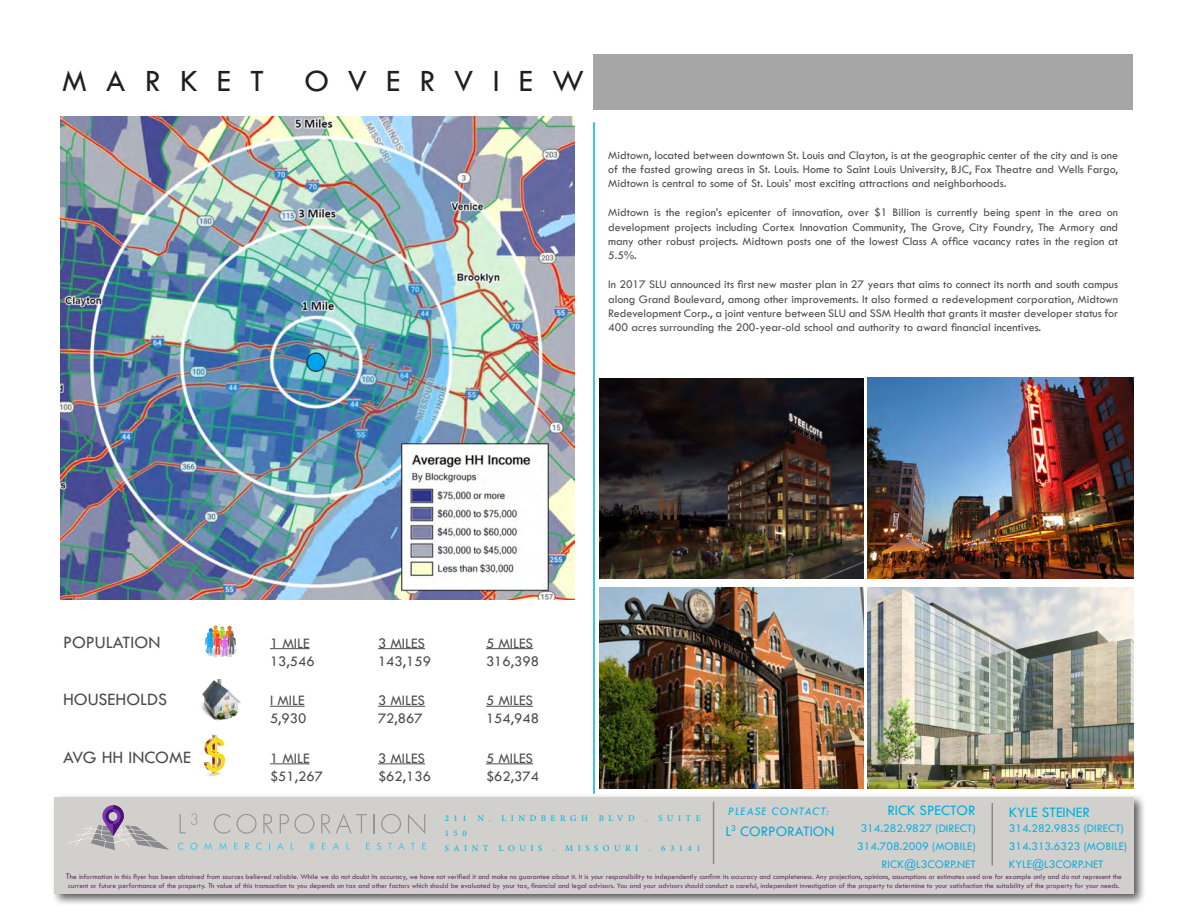
<style>
.page{position:relative;width:1188px;height:918px;background:#fff}
.page>*{position:absolute;margin:0;border:0;box-sizing:border-box;transform-origin:0 0}
.t1{font:32.1px "Tw Cen";letter-spacing:.595em;color:#231f20}
.t2{font:18px "Tw Cen";color:#231f20}
.t3{font:15px "Tw Cen";color:#231f20}
.t4{font:15px "Tw Cen";color:#00b0da}
.t5{font:12px/14.4px "Tw Cen";color:#231f20;text-align:justify}
.t6{font:12px "Tw Cen";color:#13b0db}
.t7{font:italic 12px "Tw Cen";letter-spacing:.07em;color:#13b0db}
.t8{font:8.7px/15px "Minion Pro";letter-spacing:.5em;color:#00b0da}
.t9{font:7.5px/9px "Tw Cen";color:#653166;text-align:center}
.s1{font-size:9px}
</style>
<div class="page">
<div style="left:593px;top:54px;width:540px;height:56px;background:#a7a6a6"></div>
<hr style="left:593px;top:122px;width:2px;height:672px;background:#00b0da">
<img style="left:61px;top:116px;width:514px;height:484px">
<hr style="left:270px;top:648px;width:40px;height:1px;background:#231f20">
<hr style="left:378px;top:648px;width:47px;height:1px;background:#231f20">
<hr style="left:486px;top:648px;width:47px;height:1px;background:#231f20">
<hr style="left:270px;top:706px;width:35px;height:1px;background:#231f20">
<hr style="left:378px;top:706px;width:47px;height:1px;background:#231f20">
<hr style="left:486px;top:706px;width:47px;height:1px;background:#231f20">
<hr style="left:270px;top:763px;width:40px;height:1px;background:#231f20">
<hr style="left:378px;top:763px;width:47px;height:1px;background:#231f20">
<hr style="left:486px;top:763px;width:47px;height:1px;background:#231f20">
<img style="left:599px;top:378px;width:264px;height:201px">
<img style="left:599px;top:588px;width:264px;height:200px">
<img style="left:868px;top:588px;width:266px;height:200px">
<img style="left:205px;top:625px;width:32px;height:33px">
<img style="left:201px;top:679px;width:39px;height:41px">
<svg style="left:204px;top:734px;width:21px;height:42px"></svg>
<img style="left:868px;top:377px;width:266px;height:202px">
<div style="left:51px;top:794px;width:1096px;height:112px;background:#231f20;opacity:.75"></div>
<div style="left:55px;top:797px;width:1079px;height:97px;background:#d2d0cd"></div>
<svg style="left:180px;top:814px;width:17px;height:19px"></svg>
<svg style="left:214px;top:814px;width:16px;height:20px"></svg>
<svg style="left:237px;top:814px;width:20px;height:20px"></svg>
<svg style="left:263px;top:814px;width:10px;height:19px"></svg>
<svg style="left:280px;top:814px;width:34px;height:20px"></svg>
<svg style="left:321px;top:814px;width:46px;height:19px"></svg>
<svg style="left:373px;top:814px;width:1px;height:19px"></svg>
<svg style="left:381px;top:814px;width:20px;height:20px"></svg>
<svg style="left:408px;top:814px;width:17px;height:20px"></svg>
<svg style="left:67px;top:805px;width:103px;height:45px"></svg>
<svg style="left:178px;top:843px;width:5px;height:7px"></svg>
<svg style="left:190px;top:843px;width:7px;height:7px"></svg>
<svg style="left:204px;top:842px;width:8px;height:8px"></svg>
<svg style="left:219px;top:842px;width:8px;height:8px"></svg>
<svg style="left:234px;top:843px;width:4px;height:7px"></svg>
<svg style="left:245px;top:843px;width:4px;height:7px"></svg>
<svg style="left:256px;top:843px;width:5px;height:7px"></svg>
<svg style="left:277px;top:842px;width:6px;height:8px"></svg>
<svg style="left:310px;top:843px;width:5px;height:7px"></svg>
<svg style="left:322px;top:843px;width:4px;height:7px"></svg>
<svg style="left:333px;top:842px;width:6px;height:8px"></svg>
<svg style="left:346px;top:843px;width:4px;height:7px"></svg>
<svg style="left:366px;top:843px;width:4px;height:7px"></svg>
<svg style="left:377px;top:843px;width:4px;height:7px"></svg>
<svg style="left:388px;top:843px;width:4px;height:7px"></svg>
<svg style="left:398px;top:842px;width:7px;height:8px"></svg>
<svg style="left:411px;top:843px;width:4px;height:7px"></svg>
<svg style="left:422px;top:843px;width:4px;height:7px"></svg>
<hr style="left:713px;top:802px;width:1px;height:62px;background:#8a8a8d">
<hr style="left:992px;top:803px;width:1px;height:63px;background:#8a8a8d">
<p class="t1" style="left:62px;top:62px;width:524px">MARKET OVERVIEW</p>
<p class="t5" style="left:608px;top:148px;width:511px">Midtown, located between downtown St. Louis and Clayton, is at the geographic center of the city and is one of the fasted growing areas in St. Louis. Home to Saint Louis University, BJC, Fox Theatre and Wells Fargo, Midtown is central to some of St. Louis’ most exciting attractions and neighborhoods.</p>
<p class="t5" style="left:608px;top:205px;width:512px">Midtown is the region’s epicenter of innovation, over $1 Billion is currently being spent in the area on development projects including Cortex Innovation Community, The Grove, City Foundry, The Armory and many other robust projects. Midtown posts one of the lowest Class A office vacancy rates in the region at 5.5%.</p>
<p class="t5" style="left:608px;top:277px;width:512px">In 2017 SLU announced its first new master plan in 27 years that aims to connect its north and south campus along Grand Boulevard, among other improvements. It also formed a redevelopment corporation, Midtown Redevelopment Corp., a joint venture between SLU and SSM Health that grants it master developer status for 400 acres surrounding the 200-year-old school and authority to award financial incentives.</p>
<h2 class="t2" style="left:63px;top:631px;width:99px">POPULATION</h2>
<p class="t3" style="left:270px;top:634px;width:41px">1 MILE</p>
<p class="t3" style="left:378px;top:634px;width:49px">3 MILES</p>
<p class="t3" style="left:486px;top:634px;width:49px">5 MILES</p>
<p class="t3" style="left:270px;top:652px;width:46px">13,546</p>
<p class="t3" style="left:378px;top:652px;width:54px">143,159</p>
<p class="t3" style="left:486px;top:652px;width:54px">316,398</p>
<h2 class="t2" style="left:63px;top:689px;width:106px">HOUSEHOLDS</h2>
<p class="t3" style="left:270px;top:691px;width:36px">I MILE</p>
<p class="t3" style="left:378px;top:691px;width:49px">3 MILES</p>
<p class="t3" style="left:486px;top:691px;width:49px">5 MILES</p>
<p class="t3" style="left:270px;top:709px;width:38px">5,930</p>
<p class="t3" style="left:378px;top:709px;width:46px">72,867</p>
<p class="t3" style="left:486px;top:709px;width:54px">154,948</p>
<h2 class="t2" style="left:63px;top:746px;width:129px">AVG HH INCOME</h2>
<p class="t3" style="left:270px;top:749px;width:41px">1 MILE</p>
<p class="t3" style="left:378px;top:749px;width:49px">3 MILES</p>
<p class="t3" style="left:486px;top:749px;width:49px">5 MILES</p>
<p class="t3" style="left:270px;top:767px;width:54px">$51,267</p>
<p class="t3" style="left:378px;top:767px;width:54px">$62,136</p>
<p class="t3" style="left:486px;top:767px;width:54px">$62,374</p>
<p class="t8" style="left:445px;top:811px;width:258px">211 N. LINDBERGH BLVD . SUITE<br>150</p>
<p class="t8" style="left:445px;top:841px;width:258px">SAINT LOUIS . MISSOURI . 63141</p>
<p class="t7" style="left:728px;top:804px;width:103px">PLEASE CONTACT:</p>
<p class="t4" style="left:725px;top:822px;width:111px">L<sup>3</sup> CORPORATION</p>
<p class="t4" style="left:887px;top:801px;width:90px">RICK SPECTOR</p>
<p class="t6" style="left:861px;top:821px;width:116px">314.282.9827 (DIRECT)</p>
<p class="t6" style="left:857px;top:839px;width:120px">314.708.2009 (MOBILE)</p>
<p class="t6" style="left:882px;top:857px;width:96px">RICK@L3CORP.NET</p>
<p class="t4" style="left:1009px;top:803px;width:83px">KYLE STEINER</p>
<p class="t6" style="left:1009px;top:821px;width:116px">314.282.9835 (DIRECT)</p>
<p class="t6" style="left:1009px;top:839px;width:120px">314.313.6323 (MOBILE)</p>
<p class="t6" style="left:1009px;top:857px;width:96px">KYLE@L3CORP.NET</p>
<p class="t9" style="left:66px;top:872px;width:1058px"><span class="s1">T</span>he information in this flyer has been obtained from sources believed reliable. While we do not doubt its accuracy, we have not verified it and make no guarantee about it. It is your responsibility to independently confirm its accuracy and completeness. Any projections, opinions, assumptions or estimates used are for example only and do not represent the current or future performance of the property. Th value of this transaction to you depends on tax and other factors which should be evaluated by your tax, financial and legal advisors. You and your advisors should conduct a careful, independent investigation of the property to determine to your satisfaction the suitability of the property for your needs.</p>
</div>
